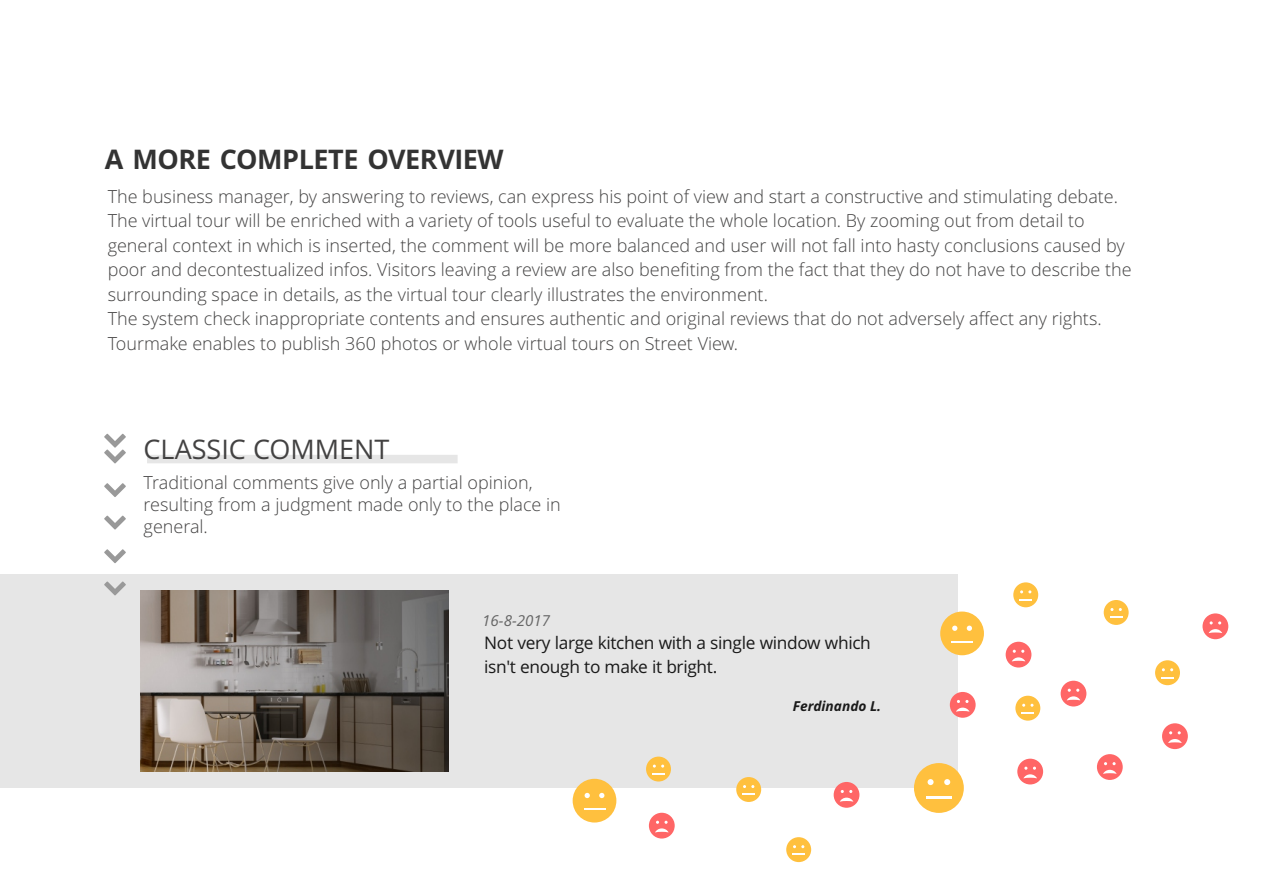
<style>
.page{position:relative;width:1263px;height:893px;background:#fff}
.page>*{position:absolute;margin:0;border:0;box-sizing:border-box;transform-origin:0 0}
.t1{font:700 27px "Open Sans";letter-spacing:-.015em;color:#333}
.t2{font:27px "Open Sans";color:#434242}
.t3{font:300 18px/24.5px "Open Sans";color:#434242}
.t4{font:17.25px/23.5px "Open Sans";letter-spacing:-.02em;color:#1a1a1a}
.t5{font:italic 15.15px "Open Sans";color:#666}
.t6{font:italic 700 13.65px "Open Sans";color:#1a1a1a}
</style>
<div class="page">
<div style="left:147px;top:455px;width:311px;height:8px;background:#e6e6e6"></div>
<div style="left:0;top:574px;width:957px;height:213px;background:#e6e6e6"></div>
<img style="left:141px;top:591px;width:307px;height:180px">
<svg style="left:104px;top:483px;width:22px;height:14px"></svg>
<svg style="left:104px;top:516px;width:22px;height:13px"></svg>
<svg style="left:104px;top:549px;width:22px;height:14px"></svg>
<svg style="left:104px;top:434px;width:22px;height:29px"></svg>
<svg style="left:104px;top:582px;width:22px;height:13px"></svg>
<div style="left:573px;top:779px;width:43px;height:43px;background:#ffc03e;border-radius:50%"></div>
<svg style="left:585px;top:793px;width:5px;height:5px"></svg>
<svg style="left:599px;top:793px;width:5px;height:5px"></svg>
<hr style="left:584px;top:808px;width:22px;height:2px;background:#fff">
<div style="left:940px;top:611px;width:44px;height:44px;background:#ffc03e;border-radius:50%"></div>
<svg style="left:952px;top:626px;width:5px;height:5px"></svg>
<svg style="left:967px;top:626px;width:5px;height:5px"></svg>
<hr style="left:951px;top:641px;width:22px;height:2px;background:#fff">
<div style="left:914px;top:763px;width:50px;height:50px;background:#ffc03e;border-radius:50%"></div>
<svg style="left:927px;top:779px;width:6px;height:6px"></svg>
<svg style="left:944px;top:779px;width:6px;height:6px"></svg>
<hr style="left:926px;top:796px;width:25px;height:3px;background:#fff">
<div style="left:646px;top:757px;width:25px;height:24px;background:#ffc03e;border-radius:50%"></div>
<svg style="left:652px;top:765px;width:13px;height:9px"></svg>
<div style="left:736px;top:777px;width:25px;height:25px;background:#ffc03e;border-radius:50%"></div>
<svg style="left:743px;top:785px;width:11px;height:3px"></svg>
<svg style="left:742px;top:794px;width:13px;height:1px"></svg>
<div style="left:786px;top:837px;width:25px;height:25px;background:#ffc03e;border-radius:50%"></div>
<svg style="left:793px;top:845px;width:11px;height:3px"></svg>
<svg style="left:792px;top:854px;width:13px;height:1px"></svg>
<div style="left:1015px;top:696px;width:25px;height:25px;background:#ffc03e;border-radius:50%"></div>
<svg style="left:1022px;top:704px;width:12px;height:10px"></svg>
<div style="left:1155px;top:660px;width:25px;height:25px;background:#ffc03e;border-radius:50%"></div>
<svg style="left:1162px;top:668px;width:11px;height:3px"></svg>
<svg style="left:1161px;top:677px;width:13px;height:1px"></svg>
<div style="left:1104px;top:600px;width:25px;height:25px;background:#ffc03e;border-radius:50%"></div>
<svg style="left:1110px;top:617px;width:12px;height:1px"></svg>
<div style="left:1013px;top:582px;width:25px;height:25px;background:#ffc03e;border-radius:50%"></div>
<svg style="left:1020px;top:590px;width:11px;height:3px"></svg>
<svg style="left:1019px;top:599px;width:13px;height:1px"></svg>
<div style="left:1202px;top:613px;width:26px;height:26px;background:#f66;border-radius:50%"></div>
<svg style="left:1209px;top:621px;width:13px;height:12px"></svg>
<div style="left:1162px;top:723px;width:26px;height:26px;background:#f66;border-radius:50%"></div>
<svg style="left:1168px;top:731px;width:14px;height:12px"></svg>
<div style="left:1097px;top:754px;width:26px;height:26px;background:#f66;border-radius:50%"></div>
<svg style="left:1103px;top:762px;width:14px;height:12px"></svg>
<div style="left:1061px;top:681px;width:25px;height:25px;background:#f66;border-radius:50%"></div>
<svg style="left:1067px;top:689px;width:13px;height:11px"></svg>
<div style="left:1017px;top:759px;width:26px;height:25px;background:#f66;border-radius:50%"></div>
<svg style="left:1023px;top:767px;width:14px;height:11px"></svg>
<div style="left:1006px;top:642px;width:25px;height:25px;background:#f66;border-radius:50%"></div>
<svg style="left:1012px;top:650px;width:13px;height:11px"></svg>
<div style="left:950px;top:692px;width:26px;height:26px;background:#f66;border-radius:50%"></div>
<svg style="left:956px;top:700px;width:13px;height:12px"></svg>
<div style="left:834px;top:782px;width:25px;height:26px;background:#f66;border-radius:50%"></div>
<svg style="left:840px;top:790px;width:13px;height:12px"></svg>
<div style="left:649px;top:813px;width:26px;height:25px;background:#f66;border-radius:50%"></div>
<svg style="left:655px;top:821px;width:14px;height:11px"></svg>
<h1 class="t1" style="left:105px;top:149px;width:400px">A MORE COMPLETE OVERVIEW</h1>
<p class="t3" style="left:108px;top:186px;width:1025px">The business manager, by answering to reviews, can express his point of view and start a constructive and stimulating debate.<br>The virtual tour will be enriched with a variety of tools useful to evaluate the whole location. By zooming out from detail to general context in which is inserted, the comment will be more balanced and user will not fall into hasty conclusions caused by poor and decontestualized infos. Visitors leaving a review are also benefiting from the fact that they do not have to describe the surrounding space in details, as the virtual tour clearly illustrates the environment.<br>The system check inappropriate contents and ensures authentic and original reviews that do not adversely affect any rights.<br>Tourmake enables to publish 360 photos or whole virtual tours on Street View.</p>
<h1 class="t2" style="left:144px;top:438px;width:247px">CLASSIC COMMENT</h1>
<p class="t3" style="left:144px;top:473px;width:419px;line-height:22px">Traditional comments give only a partial opinion, resulting from a judgment made only to the place in general.</p>
<p class="t5" style="left:482px;top:615px;width:69px">16-8-2017</p>
<p class="t4" style="left:484px;top:633px;width:388px">Not very large kitchen with a single window which isn't enough to make it bright.</p>
<p class="t6" style="left:793px;top:700px;width:90px">Ferdinando L.</p>
</div>
